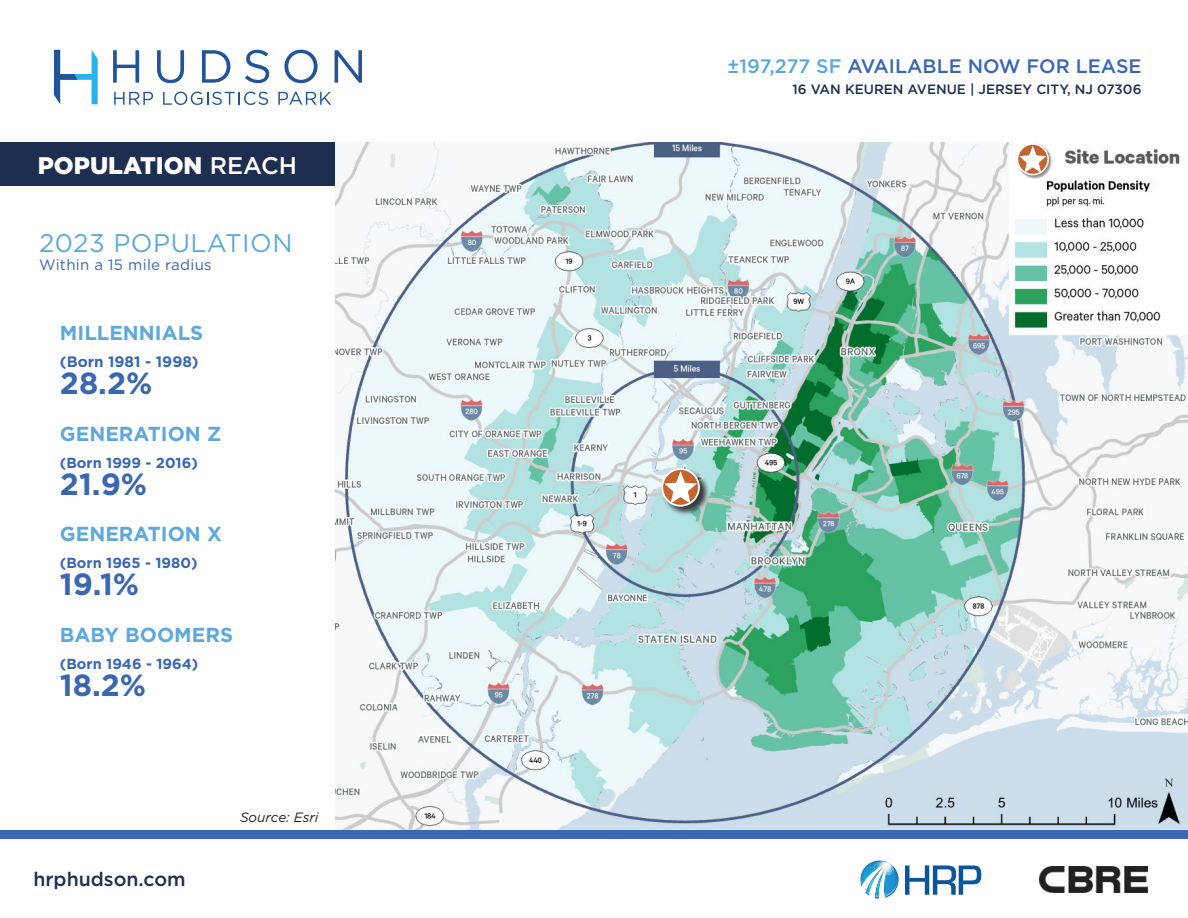
<style>
.page{position:relative;width:1188px;height:918px;background:#fff}
.page>*{position:absolute;margin:0;border:0;box-sizing:border-box;transform-origin:0 0}
.t1{font:700 30.6px "Gotham";color:#3a67b2}
.t2{font:25.5px "Gotham";letter-spacing:.02em;color:#5da9dd}
.t3{font:900 24px "Gotham";color:#fff}
.t4{font:700 20.25px "Gotham";color:#5da9dd}
.t5{font:500 19.5px "Gotham";color:#3a67b2}
.t6{font:500 19.5px "Gotham";color:#1e2e51}
.t7{font:700 15.15px "Gotham";color:#3a67b2}
.t8{font:15px "Gotham";letter-spacing:.02em;color:#3a67b2}
.t9{font:700 14.55px "Gotham";color:#3a67b2}
.t10{font:500 13.5px "Gotham";color:#1e2e51}
.t11{font:italic 13.5px "Gotham";color:#231f20}
.s1{font-weight:500}
.s2{color:#5da9dd}
</style>
<div class="page">
<svg style="left:114px;top:92px;width:39px;height:13px"></svg>
<svg style="left:163px;top:92px;width:105px;height:13px"></svg>
<svg style="left:278px;top:92px;width:53px;height:13px"></svg>
<svg style="left:113px;top:50px;width:26px;height:33px"></svg>
<svg style="left:157px;top:50px;width:27px;height:33px"></svg>
<svg style="left:202px;top:50px;width:28px;height:33px"></svg>
<svg style="left:245px;top:50px;width:24px;height:33px"></svg>
<svg style="left:284px;top:50px;width:34px;height:33px"></svg>
<svg style="left:335px;top:50px;width:27px;height:33px"></svg>
<svg style="left:54px;top:50px;width:44px;height:54px"></svg>
<svg style="left:905px;top:865px;width:76px;height:30px"></svg>
<img style="left:860px;top:872px;width:2px;height:12px">
<img style="left:861px;top:877px;width:37px;height:16px">
<svg style="left:862px;top:862px;width:31px;height:37px"></svg>
<img style="left:1040px;top:866px;width:108px;height:27px">
<img style="left:335px;top:143px;width:853px;height:687px">
<div style="left:0;top:143px;width:335px;height:43px;background:#1e2e51"></div>
<div style="left:0;top:830px;width:1188px;height:9px;background:#3a67b2"></div>
<div style="left:661px;top:468px;width:49px;height:49px;background:#231f20;opacity:.86"></div>
<svg style="left:662px;top:471px;width:37px;height:35px"></svg>
<div style="left:661px;top:468px;width:39px;height:39px;border:2px solid #fff;border-radius:50%"></div>
<div style="left:1017px;top:143px;width:36px;height:36px;background:#231f20;opacity:.5"></div>
<svg style="left:1017px;top:146px;width:31px;height:29px"></svg>
<div style="left:1017px;top:143px;width:32px;height:32px;border:2px solid #fff;border-radius:50%"></div>
<p class="t3" style="left:38px;top:149px;width:261px">POPULATION <span class="s1">REACH</span></p>
<p class="t2" style="left:39px;top:227px;width:255px">2023 POPULATION</p>
<p class="t8" style="left:39px;top:255px;width:174px">Within a 15 mile radius</p>
<p class="t4" style="left:60px;top:319px;width:145px">MILLENNIALS</p>
<p class="t7" style="left:60px;top:352px;width:140px">(Born 1981 - 1998)</p>
<p class="t1" style="left:60px;top:363px;width:94px">28.2%</p>
<p class="t4" style="left:60px;top:420px;width:163px">GENERATION Z</p>
<p class="t9" style="left:60px;top:453px;width:139px">(Born 1999 - 2016)</p>
<p class="t1" style="left:60px;top:464px;width:89px">21.9%</p>
<p class="t4" style="left:60px;top:521px;width:163px">GENERATION X</p>
<p class="t9" style="left:60px;top:554px;width:139px">(Born 1965 - 1980)</p>
<p class="t1" style="left:60px;top:564px;width:81px">19.1%</p>
<p class="t4" style="left:60px;top:621px;width:174px">BABY BOOMERS</p>
<p class="t9" style="left:60px;top:654px;width:140px">(Born 1946 - 1964)</p>
<p class="t1" style="left:60px;top:665px;width:88px">18.2%</p>
<h3 class="t6" style="left:33px;top:866px;width:154px">hrphudson.com</h3>
<p class="t11" style="left:240px;top:808px;width:80px">Source: Esri</p>
<h3 class="t5" style="left:727px;top:54px;width:416px"><span class="s2">±197,277 SF</span> AVAILABLE NOW FOR LEASE</h3>
<p class="t10" style="left:793px;top:81px;width:350px">16 VAN KEUREN AVENUE | JERSEY CITY, NJ 07306</p>
</div>
